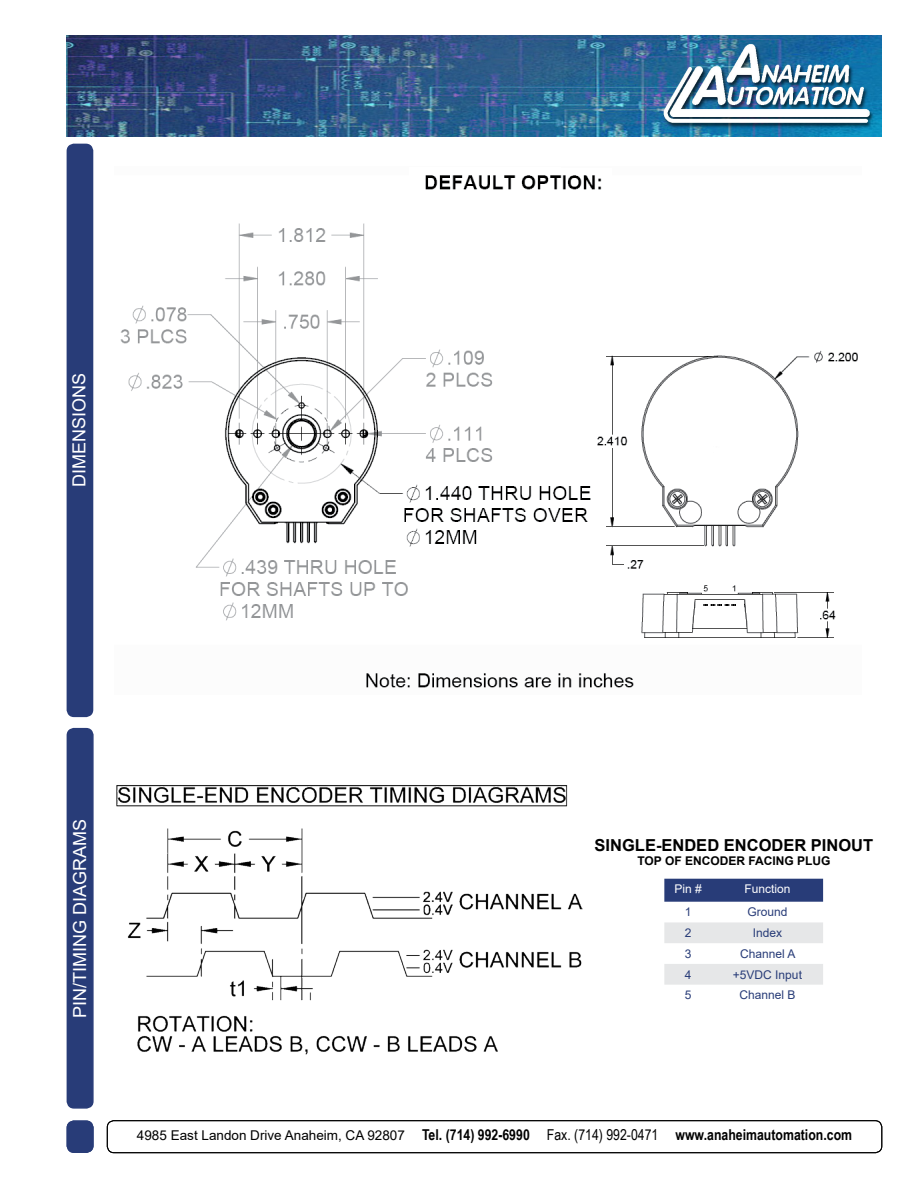
<style>
.page{position:relative;width:918px;height:1188px;background:#fff}
.page>*{position:absolute;margin:0;border:0;box-sizing:border-box;transform-origin:0 0}
.t1{font:18px "Arial";color:#fff}
.t2{font:700 16.5px "Arial";color:#000}
.t3{font:700 15px "Arial Narrow";color:#000}
.t4{font:12px "Arial";color:#283c78}
.t5{font:700 12px "Arial";color:#000}
.t6{font:12px "Arial";color:#fff}
.s1{font-family:"Arial";font-weight:400;font-size:13.5px}
.s2{font-weight:400}
</style>
<div class="page">
<div style="left:67px;top:1121px;width:26px;height:31px;background:#283c78;border-radius:7px"></div>
<div style="left:67px;top:1120px;width:27px;height:33px;border:2px solid #283c78;border-radius:7px"></div>
<div style="left:107px;top:1120px;width:775px;height:33px;border:1px solid #000;border-radius:7px"></div>
<img style="left:67px;top:35px;width:815px;height:101px">
<div style="left:67px;top:144px;width:26px;height:572px;background:#283c78;border-radius:7px"></div>
<div style="left:67px;top:144px;width:26px;height:573px;border:2px solid #283c78;border-radius:7px"></div>
<img style="left:116px;top:785px;width:467px;height:270px">
<div style="left:67px;top:729px;width:26px;height:379px;background:#283c78;border-radius:7px"></div>
<div style="left:67px;top:728px;width:27px;height:381px;border:2px solid #283c78;border-radius:7px"></div>
<div style="left:664px;top:879px;width:159px;height:23px;background:#283c78"></div>
<svg style="left:664px;top:922px;width:159px;height:63px"></svg>
<img style="left:120px;top:175px;width:738px;height:513px">
<p class="t1" style="left:67px;top:487px;width:116px;rotate:-90deg">DIMENSIONS</p>
<p class="t1" style="left:68px;top:1018px;width:201px;rotate:-90deg">PIN/TIMING DIAGRAMS</p>
<p class="t2" style="left:595px;top:833px;width:280px">SINGLE-ENDED ENCODER PINOUT</p>
<p class="t5" style="left:637px;top:852px;width:194px">TOP OF ENCODER FACING PLUG</p>
<p class="t6" style="left:674px;top:881px;width:29px">Pin #</p>
<p class="t6" style="left:744px;top:881px;width:48px">Function</p>
<p class="t4" style="left:685px;top:904px;width:8px">1</p>
<p class="t4" style="left:747px;top:904px;width:42px">Ground</p>
<p class="t4" style="left:685px;top:925px;width:8px">2</p>
<p class="t4" style="left:753px;top:925px;width:31px">Index</p>
<p class="t4" style="left:685px;top:945px;width:8px">3</p>
<p class="t4" style="left:740px;top:945px;width:57px">Channel A</p>
<p class="t4" style="left:685px;top:966px;width:8px">4</p>
<p class="t4" style="left:733px;top:966px;width:71px">+5VDC Input</p>
<p class="t4" style="left:685px;top:987px;width:8px">5</p>
<p class="t4" style="left:739px;top:987px;width:58px">Channel B</p>
<p class="t3" style="left:137px;top:1123px;width:717px"><span class="s1">4985 East Landon Drive Anaheim, CA 92807</span> Tel. (714) 992-6990 <span class="s2">Fax. (714) 992-0471</span> www.anaheimautomation.com</p>
</div>
